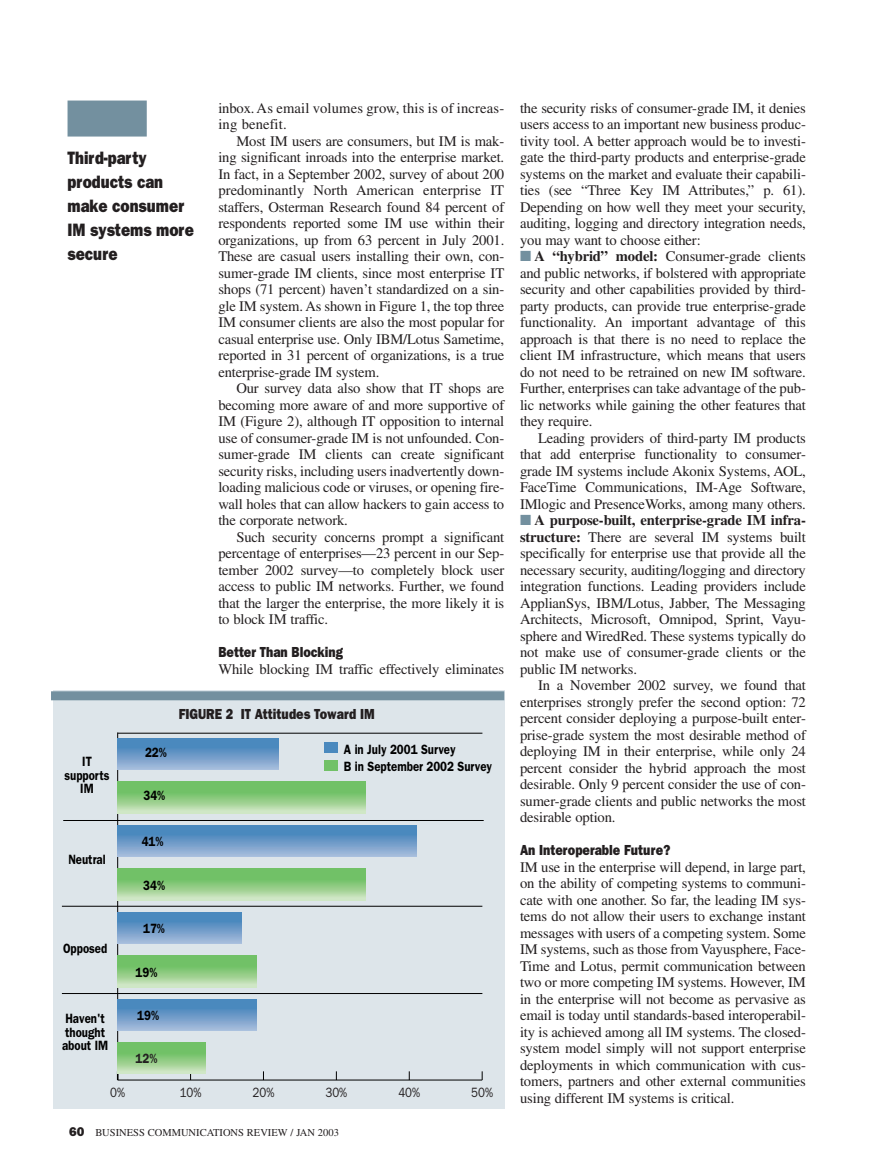
<style>
.page{position:relative;width:878px;height:1175px;background:#fff}
.page>*{position:absolute;margin:0;border:0;box-sizing:border-box;transform-origin:0 0}
.t1{font:800 18px/24px "Franklin Gothic";color:#231f20;scale:.85 1}
.t2{font:14.7px/16.5px "Times";letter-spacing:-.01em;color:#231f20;text-align:justify}
.t3{font:800 14.7px "Franklin Gothic";color:#231f20;scale:.85 1}
.t4{font:14.7px/16.5px "Times";letter-spacing:.01em;color:#231f20}
.t5{font:600 13.5px/13.5px "Franklin Gothic";color:#000;scale:.85 1}
.t6{font:13.5px "Franklin Gothic";color:#231f20;scale:.85 1}
.t7{font:600 13.5px "Franklin Gothic";color:#231f20;scale:.85 1}
.t8{font:10.5px "Times";color:#231f20}
.s1{font-family:"Franklin Gothic";font-weight:800;font-size:12.75px}
.s2{color:#73909f}
.s3{font-weight:700}
</style>
<div class="page">
<div style="left:53px;top:690px;width:451px;height:418px;background:#dde5ea"></div>
<div style="left:68px;top:100px;width:79px;height:36px;background:#73909f"></div>
<hr style="left:118px;top:1079px;width:364px;height:1px;background:#000">
<hr style="left:117px;top:732px;width:1px;height:348px;background:#000">
<svg style="left:118px;top:738px;width:160px;height:31px;background:#6a99c7"></svg>
<svg style="left:118px;top:782px;width:247px;height:31px;background:#91cd85"></svg>
<svg style="left:118px;top:825px;width:298px;height:31px;background:#6a9ac7"></svg>
<svg style="left:118px;top:869px;width:247px;height:31px;background:#91cd86"></svg>
<svg style="left:118px;top:912px;width:123px;height:31px;background:#6b9ac8"></svg>
<svg style="left:118px;top:955px;width:138px;height:32px;background:#90cc85"></svg>
<svg style="left:118px;top:999px;width:138px;height:31px;background:#6b9ac8"></svg>
<svg style="left:118px;top:1042px;width:87px;height:32px;background:#91cc85"></svg>
<hr style="left:118px;top:733px;width:364px;height:1px;background:#000">
<hr style="left:63px;top:820px;width:420px;height:1px;background:#000">
<hr style="left:62px;top:905px;width:420px;height:1px;background:#000">
<hr style="left:62px;top:993px;width:420px;height:1px;background:#000">
<div style="left:324px;top:742px;width:13px;height:11px;background:#4a89be"></div>
<div style="left:325px;top:760px;width:13px;height:10px;background:#71c167"></div>
<div style="left:51px;top:691px;width:453px;height:9px;background:#73909f"></div>
<p class="t1" style="left:68px;top:147px;width:150px">Third-party products can make consumer<br>IM systems more secure</p>
<p class="t4" style="left:218px;top:101px;width:287px">inbox. As email volumes grow, this is of increas&shy;ing benefit.</p>
<p class="t2" style="left:218px;top:134px;width:287px;text-indent:18px">Most IM users are consumers, but IM is mak&shy;ing significant inroads into the enterprise market.<br>In fact, in a September 2002, survey of about 200 predominantly North American enterprise IT staffers, Osterman Research found 84 percent of respondents reported some IM use within their organizations, up from 63 percent in July 2001.<br>These are casual users installing their own, con&shy;sumer-grade IM clients, since most enterprise IT shops (71 percent) haven’t standardized on a sin&shy;gle IM system. As shown in Figure 1, the top three IM consumer clients are also the most popular for casual enterprise use. Only IBM/Lotus Sametime, reported in 31 percent of organizations, is a true enterprise-grade IM system.</p>
<p class="t2" style="left:218px;top:381px;width:287px;text-indent:18px">Our survey data also show that IT shops are becoming more aware of and more supportive of IM (Figure 2), although IT opposition to internal use of consumer-grade IM is not unfounded. Con&shy;sumer-grade IM clients can create significant security risks, including users inadvertently down&shy;loading malicious code or viruses, or opening fire&shy;wall holes that can allow hackers to gain access to the corporate network.</p>
<p class="t2" style="left:218px;top:530px;width:287px;text-indent:18px">Such security concerns prompt a significant percentage of enterprises—23 percent in our Sep&shy;tember 2002 survey—to completely block user access to public IM networks. Further, we found that the larger the enterprise, the more likely it is to block IM traffic.</p>
<p class="t3" style="left:218px;top:647px;width:148px">Better Than Blocking</p>
<p class="t2" style="left:218px;top:662px;width:287px">While blocking IM traffic effectively eliminates</p>
<p class="t5" style="left:64px;top:756px;width:55px;text-align:center">IT supports<br>IM</p>
<p class="t5" style="left:68px;top:854px;width:46px">Neutral</p>
<p class="t5" style="left:63px;top:942px;width:54px">Opposed</p>
<p class="t5" style="left:62px;top:1013px;width:56px">Haven't thought about IM</p>
<p class="t5" style="left:145px;top:746px;width:27px">22%</p>
<p class="t5" style="left:143px;top:789px;width:27px">34%</p>
<p class="t5" style="left:142px;top:835px;width:27px">41%</p>
<p class="t5" style="left:143px;top:880px;width:27px">34%</p>
<p class="t5" style="left:143px;top:922px;width:27px">17%</p>
<p class="t5" style="left:136px;top:967px;width:27px">19%</p>
<p class="t5" style="left:137px;top:1010px;width:27px">19%</p>
<p class="t7" style="left:136px;top:1053px;width:27px">12%</p>
<p class="t3" style="left:179px;top:709px;width:232px">FIGURE 2 IT Attitudes Toward IM</p>
<p class="t5" style="left:344px;top:742px;width:176px;line-height:16.5px">A in July 2001 Survey<br>B in September 2002 Survey</p>
<p class="t6" style="left:110px;top:1087px;width:19px">0%</p>
<p class="t6" style="left:180px;top:1087px;width:27px">10%</p>
<p class="t6" style="left:252px;top:1087px;width:27px">20%</p>
<p class="t6" style="left:325px;top:1087px;width:27px">30%</p>
<p class="t6" style="left:398px;top:1087px;width:27px">40%</p>
<p class="t6" style="left:471px;top:1087px;width:27px">50%</p>
<p class="t8" style="left:69px;top:1128px;width:271px"><span class="s1">60</span> BUSINESS COMMUNICATIONS REVIEW / JAN 2003</p>
<p class="t2" style="left:520px;top:101px;width:287px">the security risks of consumer-grade IM, it denies users access to an important new business produc&shy;tivity tool. A better approach would be to investi&shy;gate the third-party products and enterprise-grade systems on the market and evaluate their capabili&shy;ties (see “Three Key IM Attributes,” p. 61).<br>Depending on how well they meet your security, auditing, logging and directory integration needs, you may want to choose either:</p>
<p class="t2" style="left:520px;top:249px;width:287px"><span class="s2">■</span> <span class="s3">A “hybrid” model:</span> Consumer-grade clients and public networks, if bolstered with appropriate security and other capabilities provided by third&shy;party products, can provide true enterprise-grade functionality. An important advantage of this approach is that there is no need to replace the client IM infrastructure, which means that users do not need to be retrained on new IM software.<br>Further, enterprises can take advantage of the pub&shy;lic networks while gaining the other features that they require.</p>
<p class="t2" style="left:520px;top:431px;width:287px;text-indent:18px">Leading providers of third-party IM products that add enterprise functionality to consumer&shy;grade IM systems include Akonix Systems, AOL, FaceTime Communications, IM-Age Software, IMlogic and PresenceWorks, among many others.</p>
<p class="t2" style="left:520px;top:513px;width:287px"><span class="s2">■</span> <span class="s3">A purpose-built, enterprise-grade IM infra&shy;structure:</span> There are several IM systems built specifically for enterprise use that provide all the necessary security, auditing/logging and directory integration functions. Leading providers include ApplianSys, IBM/Lotus, Jabber, The Messaging Architects, Microsoft, Omnipod, Sprint, Vayu&shy;sphere and WiredRed. These systems typically do not make use of consumer-grade clients or the public IM networks.</p>
<p class="t2" style="left:520px;top:678px;width:287px;text-indent:18px">In a November 2002 survey, we found that enterprises strongly prefer the second option: 72 percent consider deploying a purpose-built enter&shy;prise-grade system the most desirable method of deploying IM in their enterprise, while only 24 percent consider the hybrid approach the most desirable. Only 9 percent consider the use of con&shy;sumer-grade clients and public networks the most desirable option.</p>
<p class="t3" style="left:520px;top:845px;width:179px">An Interoperable Future?</p>
<p class="t2" style="left:520px;top:860px;width:287px">IM use in the enterprise will depend, in large part, on the ability of competing systems to communi&shy;cate with one another. So far, the leading IM sys&shy;tems do not allow their users to exchange instant messages with users of a competing system. Some IM systems, such as those from Vayusphere, Face-Time and Lotus, permit communication between two or more competing IM systems. However, IM in the enterprise will not become as pervasive as email is today until standards-based interoperabil&shy;ity is achieved among all IM systems. The closed&shy;system model simply will not support enterprise deployments in which communication with cus&shy;tomers, partners and other external communities using different IM systems is critical.</p>
</div>
